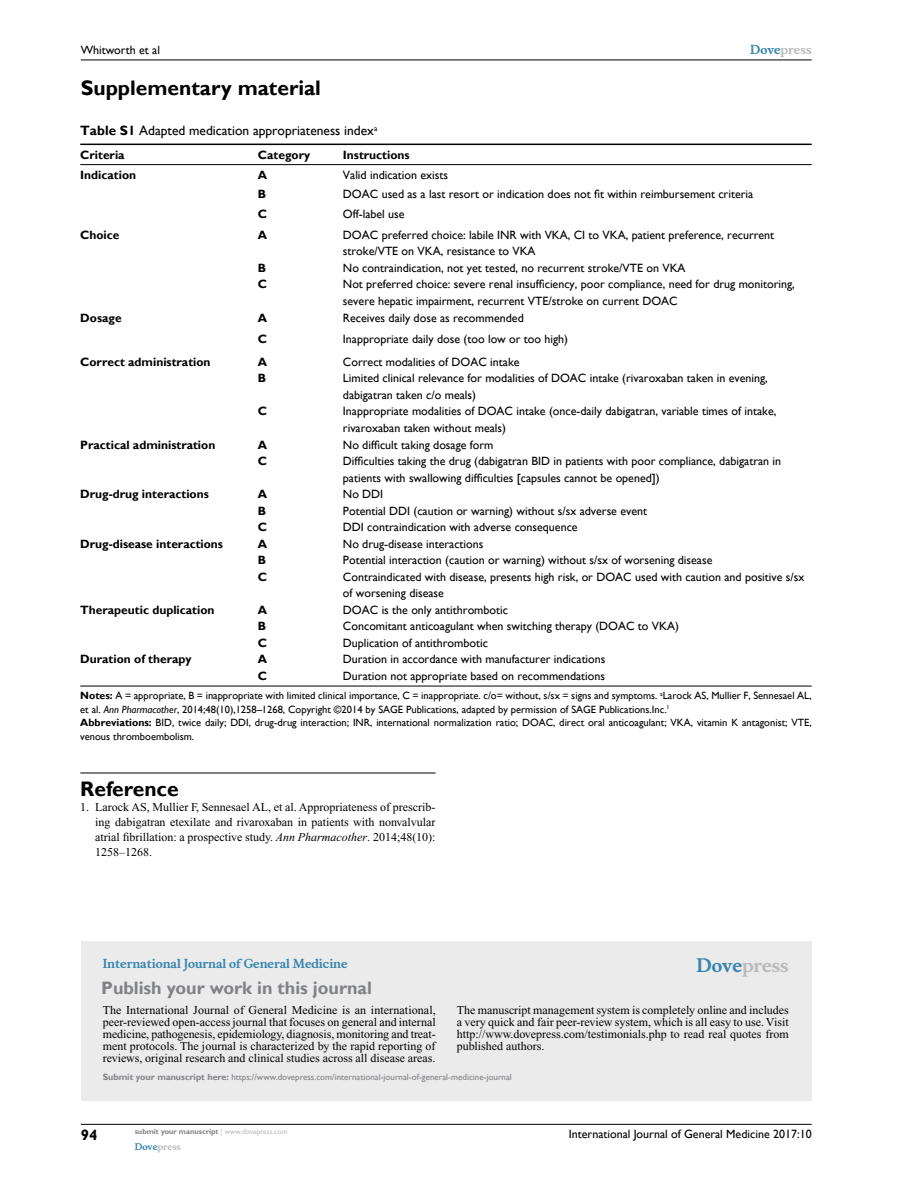
<style>
.page{position:relative;width:918px;height:1188px;background:#fff}
.page>*{position:absolute;margin:0;border:0;box-sizing:border-box;transform-origin:0 0}
.t1{font:700 21px "Gill Sans";color:#000}
.t2{font:700 18px "Gill Sans";color:#808285}
.t3{font:700 18px "Musee";color:#b8babc}
.t4{font:700 15px "Gill Sans";color:#000}
.t5{font:13.5px "Gill Sans";color:#000}
.t6{font:12px/16.5px "Gill Sans";color:#000}
.t7{font:12px/12px "Times New Roman";color:#000;text-align:justify}
.t8{font:700 12px "Gill Sans";color:#000}
.t9{font:700 12px "Musee";color:#3785ad}
.t10{font:700 12px "Musee";color:#b8babc}
.t11{font:10.5px/13.5px "Gill Sans";color:#000}
.t12{font:9px "Gill Sans";color:#808285}
.t13{font:700 9px "Musee";color:#b8babc}
.t14{font:700 7.5px "Gill Sans";color:#808285}
.s1{color:#3785ad}
.s2{font-weight:700}
.s3{font-style:italic}
.s4{font-weight:400;color:#b8babc}
</style>
<div class="page">
<div style="left:81px;top:941px;width:731px;height:159px;background:#ebebec"></div>
<hr style="left:81px;top:1124px;width:731px;height:1px;background:#000">
<hr style="left:81px;top:60px;width:731px;height:1px;background:#000">
<hr style="left:80px;top:144px;width:178px;height:1px;background:#000">
<hr style="left:258px;top:144px;width:85px;height:1px;background:#000">
<hr style="left:343px;top:144px;width:469px;height:1px;background:#000">
<hr style="left:80px;top:164px;width:178px;height:1px;background:#000">
<hr style="left:258px;top:164px;width:85px;height:1px;background:#000">
<hr style="left:343px;top:164px;width:469px;height:1px;background:#000">
<hr style="left:80px;top:686px;width:178px;height:1px;background:#000">
<hr style="left:258px;top:686px;width:85px;height:1px;background:#000">
<hr style="left:343px;top:686px;width:469px;height:1px;background:#000">
<hr style="left:80px;top:773px;width:356px;height:1px;background:#000">
<p class="t6" style="left:81px;top:42px;width:81px">Whitworth et al</p>
<h1 class="t1" style="left:81px;top:76px;width:242px">Supplementary material</h1>
<p class="t10" style="left:750px;top:43px;width:63px"><span class="s1">Dove</span>press</p>
<p class="t5" style="left:80px;top:123px;width:299px"><span class="s2">Table S1</span> Adapted medication appropriateness index<sup>a</sup></p>
<p class="t8" style="left:80px;top:147px;width:46px">Criteria</p>
<p class="t8" style="left:258px;top:147px;width:54px">Category</p>
<p class="t8" style="left:343px;top:147px;width:68px">Instructions</p>
<p class="t8" style="left:80px;top:168px;width:57px">Indication</p>
<p class="t8" style="left:258px;top:168px;width:11px">A</p>
<p class="t6" style="left:343px;top:167px;width:107px">Valid indication exists</p>
<p class="t8" style="left:258px;top:186px;width:10px">B</p>
<p class="t6" style="left:343px;top:186px;width:412px">DOAC used as a last resort or indication does not fit within reimbursement criteria</p>
<p class="t8" style="left:258px;top:207px;width:11px">C</p>
<p class="t6" style="left:343px;top:206px;width:63px">Off-label use</p>
<p class="t8" style="left:80px;top:228px;width:41px">Choice</p>
<p class="t8" style="left:258px;top:228px;width:11px">A</p>
<p class="t6" style="left:343px;top:227px;width:433px">DOAC preferred choice: labile INR with VKA, CI to VKA, patient preference, recurrent stroke/VTE on VKA, resistance to VKA</p>
<p class="t8" style="left:258px;top:261px;width:10px">B</p>
<p class="t6" style="left:343px;top:260px;width:344px">No contraindication, not yet tested, no recurrent stroke/VTE on VKA</p>
<p class="t8" style="left:258px;top:277px;width:11px">C</p>
<p class="t6" style="left:343px;top:276px;width:453px">Not preferred choice: severe renal insufficiency, poor compliance, need for drug monitoring, severe hepatic impairment, recurrent VTE/stroke on current DOAC</p>
<p class="t8" style="left:80px;top:310px;width:43px">Dosage</p>
<p class="t8" style="left:258px;top:310px;width:11px">A</p>
<p class="t6" style="left:343px;top:309px;width:182px">Receives daily dose as recommended</p>
<p class="t8" style="left:258px;top:332px;width:11px">C</p>
<p class="t6" style="left:343px;top:331px;width:227px">Inappropriate daily dose (too low or too high)</p>
<p class="t8" style="left:80px;top:355px;width:132px">Correct administration</p>
<p class="t8" style="left:258px;top:355px;width:11px">A</p>
<p class="t6" style="left:343px;top:354px;width:178px">Correct modalities of DOAC intake</p>
<p class="t8" style="left:258px;top:371px;width:10px">B</p>
<p class="t6" style="left:343px;top:370px;width:426px">Limited clinical relevance for modalities of DOAC intake (rivaroxaban taken in evening, dabigatran taken c/o meals)</p>
<p class="t8" style="left:258px;top:404px;width:11px">C</p>
<p class="t6" style="left:343px;top:403px;width:435px">Inappropriate modalities of DOAC intake (once-daily dabigatran, variable times of intake, rivaroxaban taken without meals)</p>
<p class="t8" style="left:80px;top:437px;width:137px">Practical administration</p>
<p class="t8" style="left:258px;top:437px;width:11px">A</p>
<p class="t6" style="left:343px;top:436px;width:152px">No difficult taking dosage form</p>
<p class="t8" style="left:258px;top:454px;width:11px">C</p>
<p class="t6" style="left:343px;top:453px;width:440px">Difficulties taking the drug (dabigatran BID in patients with poor compliance, dabigatran in patients with swallowing difficulties [capsules cannot be opened])</p>
<p class="t8" style="left:80px;top:487px;width:130px">Drug-drug interactions</p>
<p class="t8" style="left:258px;top:487px;width:11px">A</p>
<p class="t6" style="left:343px;top:486px;width:42px">No DDI</p>
<p class="t8" style="left:258px;top:503px;width:10px">B</p>
<p class="t6" style="left:343px;top:503px;width:306px">Potential DDI (caution or warning) without s/sx adverse event</p>
<p class="t8" style="left:258px;top:520px;width:11px">C</p>
<p class="t6" style="left:343px;top:519px;width:236px">DDI contraindication with adverse consequence</p>
<p class="t8" style="left:80px;top:536px;width:144px">Drug-disease interactions</p>
<p class="t8" style="left:258px;top:536px;width:11px">A</p>
<p class="t6" style="left:343px;top:536px;width:142px">No drug-disease interactions</p>
<p class="t8" style="left:258px;top:553px;width:10px">B</p>
<p class="t6" style="left:343px;top:552px;width:371px">Potential interaction (caution or warning) without s/sx of worsening disease</p>
<p class="t8" style="left:258px;top:570px;width:11px">C</p>
<p class="t6" style="left:343px;top:569px;width:463px">Contraindicated with disease, presents high risk, or DOAC used with caution and positive s/sx of worsening disease</p>
<p class="t8" style="left:80px;top:603px;width:136px">Therapeutic duplication</p>
<p class="t8" style="left:258px;top:603px;width:11px">A</p>
<p class="t6" style="left:343px;top:602px;width:167px">DOAC is the only antithrombotic</p>
<p class="t8" style="left:258px;top:619px;width:10px">B</p>
<p class="t6" style="left:343px;top:618px;width:337px">Concomitant anticoagulant when switching therapy (DOAC to VKA)</p>
<p class="t8" style="left:258px;top:636px;width:11px">C</p>
<p class="t6" style="left:343px;top:635px;width:147px">Duplication of antithrombotic</p>
<p class="t8" style="left:80px;top:652px;width:113px">Duration of therapy</p>
<p class="t8" style="left:258px;top:652px;width:11px">A</p>
<p class="t6" style="left:343px;top:651px;width:264px">Duration in accordance with manufacturer indications</p>
<p class="t8" style="left:258px;top:669px;width:11px">C</p>
<p class="t6" style="left:343px;top:668px;width:264px">Duration not appropriate based on recommendations</p>
<p class="t11" style="left:80px;top:689px;width:733px"><span class="s2">Notes:</span> A = appropriate, B = inappropriate with limited clinical importance, C = inappropriate. c/o= without, s/sx = signs and symptoms. <sup>a</sup>Larock AS, Mullier F, Sennesael AL, et al. <span class="s3">Ann Pharmacother</span>, 2014;48(10),1258–1268, Copyright ©2014 by SAGE Publications, adapted by permission of SAGE Publications.Inc.<sup>1<br></sup><span class="s2">Abbreviations:</span> BID, twice daily; DDI, drug-drug interaction; INR, international normalization ratio; DOAC, direct oral anticoagulant; VKA, vitamin K antagonist; VTE, venous thromboembolism.</p>
<h1 class="t1" style="left:80px;top:776px;width:100px">Reference</h1>
<p class="t7" style="left:95px;top:800px;width:342px;line-height:15px;text-indent:-15px">1. Larock AS, Mullier F, Sennesael AL, et al. Appropriateness of prescrib&shy;ing dabigatran etexilate and rivaroxaban in patients with nonvalvular atrial fibrillation: a prospective study. <span class="s3">Ann Pharmacother</span>. 2014;48(10):<br>1258–1268.</p>
<p class="t9" style="left:103px;top:956px;width:246px">International Journal of General Medicine</p>
<h2 class="t2" style="left:101px;top:977px;width:272px">Publish your work in this journal</h2>
<h2 class="t3" style="left:697px;top:955px;width:94px"><span class="s1">Dove</span>press</h2>
<p class="t7" style="left:103px;top:1004px;width:335px">The International Journal of General Medicine is an international, peer-reviewed open-access journal that focuses on general and internal medicine, pathogenesis, epidemiology, diagnosis, monitoring and treat&shy;ment protocols. The journal is characterized by the rapid reporting of reviews, original research and clinical studies across all disease areas.</p>
<p class="t7" style="left:457px;top:1004px;width:334px">The manuscript management system is completely online and includes a very quick and fair peer-review system, which is all easy to use. Visit http://www.dovepress.com/testimonials.php to read real quotes from published authors.</p>
<p class="t12" style="left:103px;top:1072px;width:411px"><span class="s2">Submit your manuscript here:</span> https://www.dovepress.com/international-journal-of-general-medicine-journal</p>
<p class="t4" style="left:81px;top:1126px;width:18px">94</p>
<p class="t14" style="left:135px;top:1127px;width:154px">submit your manuscript <span class="s4">| www.dovepress.com</span></p>
<p class="t13" style="left:135px;top:1141px;width:48px"><span class="s1">Dove</span>press</p>
<p class="t6" style="left:569px;top:1126px;width:244px">International Journal of General Medicine 2017:10</p>
</div>
